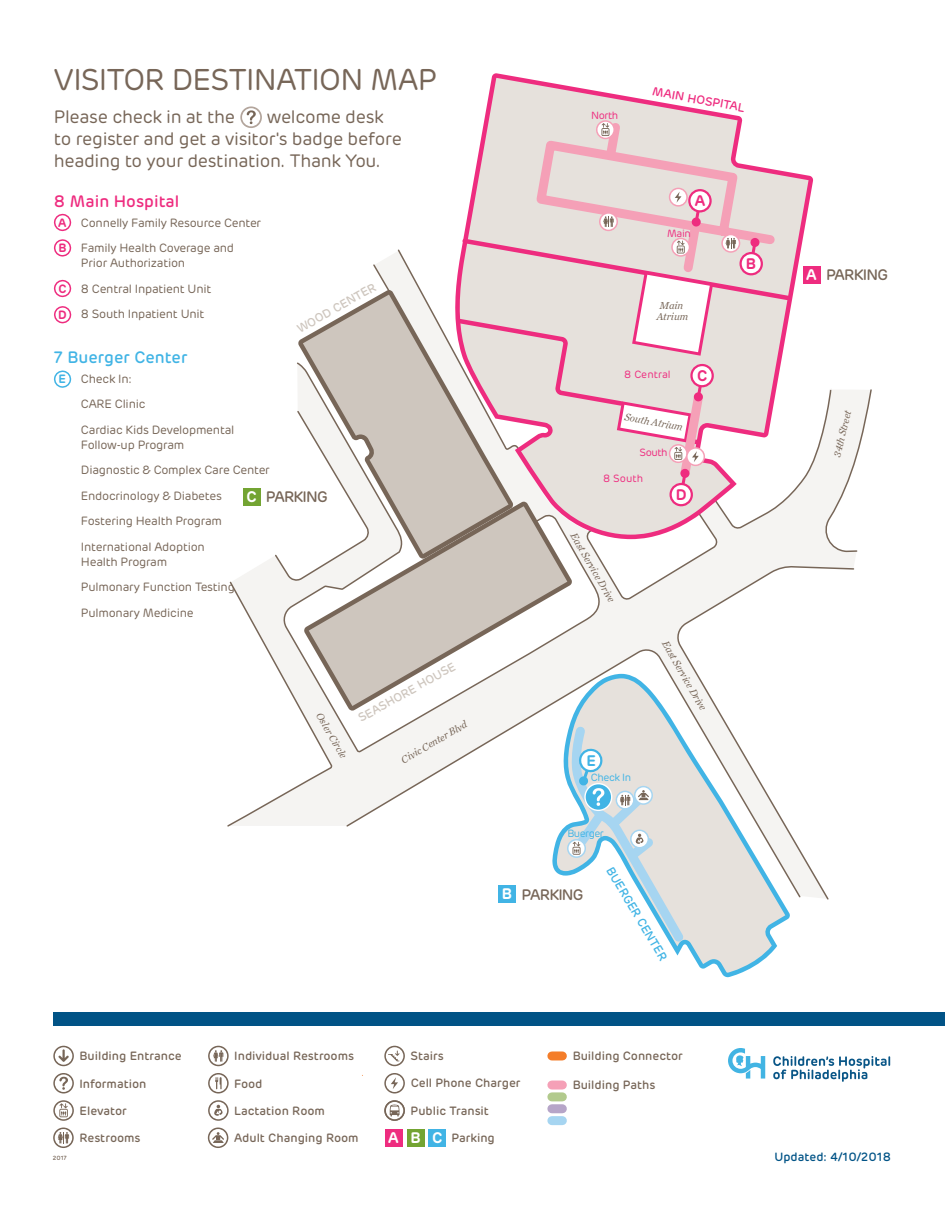
<style>
.page{position:relative;width:945px;height:1215px;background:#fff}
.page>*{position:absolute;margin:0;border:0;box-sizing:border-box;transform-origin:0 0}
.t1{font:30px "Rubrik";letter-spacing:-.025em;color:#776658}
.t2{font:18px/21.6px "Rubrik";letter-spacing:-.02em;color:#776658}
.t3{font:500 16.5px "Rubrik";color:#41b4e5}
.t4{font:500 16.5px "Rubrik";color:#ee2c7f}
.t5{font:500 15.3px "Rubrik";letter-spacing:-.055em;color:#776658}
.t6{font:600 15.3px "Rubrik";color:#ee2c7f}
.t7{font:600 15.3px "Rubrik";color:#41b4e5}
.t8{font:500 12.15px "Rubrik";color:#41b4e5}
.t9{font:12px/25.5px "Rubrik";letter-spacing:-.02em;color:#776658}
.t10{font:500 12px "Rubrik";color:#776658}
.t11{font:500 12px "Rubrik";color:#cec6be}
.t12{font:500 12px "Rubrik";color:#015386}
.t13{font:500 12px "Rubrik";color:#ee2c7f}
.t14{font:600 12px/25.5px "Rubrik";color:#ee2c7f}
.t15{font:600 12px "Rubrik";color:#41b4e5}
.t16{font:italic 10.5px/10.5px "Chronicle Text G1";letter-spacing:-.01em;color:#776658}
.t17{font:10.5px "Rubrik";letter-spacing:-.035em;color:#ee2c7f}
.t18{font:10.5px "Rubrik";letter-spacing:-.05em;color:#41b4e5}
.t19{font:10.5px "Rubrik";color:#ee2c7f}
.t20{font:500 6px "Rubrik";color:#776658}
.s1{font-weight:600;color:#fff}
.s2{font-weight:600;font-size:15.3px;color:#fff}
</style>
<div class="page">
<svg style="left:53px;top:214px;width:18px;height:17px"></svg>
<svg style="left:53px;top:239px;width:18px;height:18px"></svg>
<svg style="left:53px;top:280px;width:18px;height:17px"></svg>
<svg style="left:53px;top:370px;width:18px;height:18px"></svg>
<svg style="left:728px;top:1048px;width:37px;height:31px"></svg>
<svg style="left:773px;top:1056px;width:117px;height:26px"></svg>
<div style="left:552px;top:1051px;width:10px;height:9px;background:#f47d29"></div>
<div style="left:552px;top:1081px;width:10px;height:9px;background:#f5a0b7"></div>
<div style="left:552px;top:1092px;width:10px;height:9px;background:#b2ca8d"></div>
<div style="left:552px;top:1104px;width:10px;height:9px;background:#b6a5c8"></div>
<div style="left:552px;top:1116px;width:10px;height:9px;background:#a6d5f1"></div>
<svg style="left:53px;top:1128px;width:21px;height:20px"></svg>
<svg style="left:53px;top:1100px;width:21px;height:21px"></svg>
<svg style="left:53px;top:1073px;width:21px;height:21px"></svg>
<svg style="left:208px;top:1046px;width:21px;height:20px"></svg>
<svg style="left:53px;top:1046px;width:21px;height:20px"></svg>
<div style="left:53px;top:1012px;width:891px;height:14px;background:#015386"></div>
<svg style="left:384px;top:1046px;width:21px;height:20px"></svg>
<svg style="left:384px;top:1073px;width:21px;height:21px"></svg>
<svg style="left:208px;top:1128px;width:20px;height:20px"></svg>
<svg style="left:208px;top:1100px;width:21px;height:21px"></svg>
<svg style="left:208px;top:1073px;width:21px;height:21px"></svg>
<svg style="left:384px;top:1100px;width:21px;height:21px"></svg>
<div style="left:429px;top:1130px;width:17px;height:17px;background:#41b4e5"></div>
<div style="left:407px;top:1130px;width:17px;height:17px;background:#73a432"></div>
<div style="left:385px;top:1130px;width:17px;height:17px;background:#ee2c7f"></div>
<svg style="left:54px;top:306px;width:17px;height:18px"></svg>
<svg style="left:672px;top:946px;width:105px;height:31px"></svg>
<svg style="left:486px;top:73px;width:196px;height:33px"></svg>
<svg style="left:227px;top:106px;width:645px;height:840px"></svg>
<h1 class="t1" style="left:54px;top:60px;width:385px">VISITOR DESTINATION MAP</h1>
<h2 class="t2" style="left:54px;top:106px;width:183px">Please check in at the</h2>
<h2 class="t2" style="left:54px;top:106px;width:349px;text-indent:213px">welcome desk to register and get a visitor's badge before heading to your destination. Thank You.</h2>
<h3 class="t4" style="left:54px;top:191px;width:127px">8 Main Hospital</h3>
<p class="t9" style="left:81px;top:210px;width:182px">Connelly Family Resource Center<br>Family Health Coverage and</p>
<p class="t9" style="left:81px;top:250px;width:132px">Prior Authorization<br>8 Central Inpatient Unit<br>8 South Inpatient Unit</p>
<h3 class="t3" style="left:54px;top:347px;width:135px">7 Buerger Center</h3>
<p class="t9" style="left:81px;top:366px;width:155px">Check In:<br>CARE Clinic<br>Cardiac Kids Developmental</p>
<p class="t9" style="left:81px;top:432px;width:190px">Follow-up Program<br>Diagnostic &amp; Complex Care Center<br>Endocrinology &amp; Diabetes<br>Fostering Health Program<br>International Adoption</p>
<p class="t9" style="left:81px;top:549px;width:155px">Health Program<br>Pulmonary Function Testing<br>Pulmonary Medicine</p>
<p class="t14" style="left:58px;top:210px;width:10px">A<br>B</p>
<p class="t14" style="left:58px;top:276px;width:10px">C</p>
<p class="t11" style="left:294px;top:322px;width:90px;rotate:-29deg">WOOD CENTER</p>
<p class="t14" style="left:58px;top:302px;width:10px">D</p>
<p class="t15" style="left:59px;top:372px;width:9px">E</p>
<p class="t5" style="left:246px;top:487px;width:83px"><span class="s1">C</span> PARKING</p>
<p class="t16" style="left:324px;top:710px;width:53px;rotate:60deg">Osler Circle</p>
<p class="t11" style="left:355px;top:712px;width:111px;rotate:-29deg">SEASHORE HOUSE</p>
<p class="t16" style="left:399px;top:756px;width:76px;rotate:-30deg">Civic Center Blvd</p>
<p class="t17" style="left:591px;top:109px;width:29px">North</p>
<p class="t13" style="left:654px;top:84px;width:95px;rotate:10deg">MAIN HOSPITAL</p>
<p class="t6" style="left:695px;top:191px;width:12px">A</p>
<p class="t17" style="left:667px;top:226px;width:25px">Main</p>
<p class="t16" style="left:656px;top:300px;width:33px">Main<br>Atrium</p>
<p class="t6" style="left:746px;top:254px;width:12px">B</p>
<p class="t19" style="left:624px;top:368px;width:48px">8 Central</p>
<p class="t6" style="left:697px;top:366px;width:12px">C</p>
<p class="t16" style="left:626px;top:411px;width:60px;rotate:10deg">South Atrium</p>
<p class="t17" style="left:640px;top:446px;width:30px">South</p>
<p class="t17" style="left:603px;top:472px;width:41px">8 South</p>
<p class="t16" style="left:578px;top:530px;width:80px;rotate:60deg">East Service Drive</p>
<p class="t7" style="left:586px;top:751px;width:11px">E</p>
<p class="t18" style="left:591px;top:771px;width:42px">Check In</p>
<p class="t18" style="left:567px;top:827px;width:38px">Buerger</p>
<p class="t6" style="left:676px;top:485px;width:12px">D</p>
<p class="t16" style="left:670px;top:639px;width:80px;rotate:60deg">East Service Drive</p>
<p class="t5" style="left:502px;top:885px;width:83px"><span class="s1">B</span> PARKING</p>
<p class="t8" style="left:616px;top:864px;width:109px;rotate:59deg">BUERGER CENTER</p>
<p class="t5" style="left:806px;top:265px;width:83px"><span class="s1">A</span> PARKING</p>
<p class="t16" style="left:831px;top:455px;width:49px;rotate:-76deg">34th Street</p>
<p class="t20" style="left:53px;top:1155px;width:15px">2017</p>
<p class="t10" style="left:79px;top:1049px;width:104px">Building Entrance</p>
<p class="t10" style="left:234px;top:1049px;width:121px">Individual Restrooms</p>
<p class="t10" style="left:411px;top:1049px;width:35px">Stairs</p>
<p class="t10" style="left:411px;top:1076px;width:111px">Cell Phone Charger</p>
<p class="t10" style="left:79px;top:1076px;width:69px">Information</p>
<p class="t10" style="left:234px;top:1076px;width:30px">Food</p>
<p class="t10" style="left:80px;top:1103px;width:49px">Elevator</p>
<p class="t10" style="left:79px;top:1130px;width:63px">Restrooms</p>
<p class="t10" style="left:234px;top:1103px;width:92px">Lactation Room</p>
<p class="t10" style="left:234px;top:1131px;width:126px">Adult Changing Room</p>
<p class="t10" style="left:411px;top:1103px;width:80px">Public Transit</p>
<p class="t10" style="left:388px;top:1131px;width:108px"><span class="s2">A B C</span> Parking</p>
<p class="t10" style="left:573px;top:1049px;width:112px">Building Connector</p>
<p class="t10" style="left:573px;top:1078px;width:84px">Building Paths</p>
<p class="t12" style="left:775px;top:1149px;width:118px">Updated: 4/10/2018</p>
</div>
